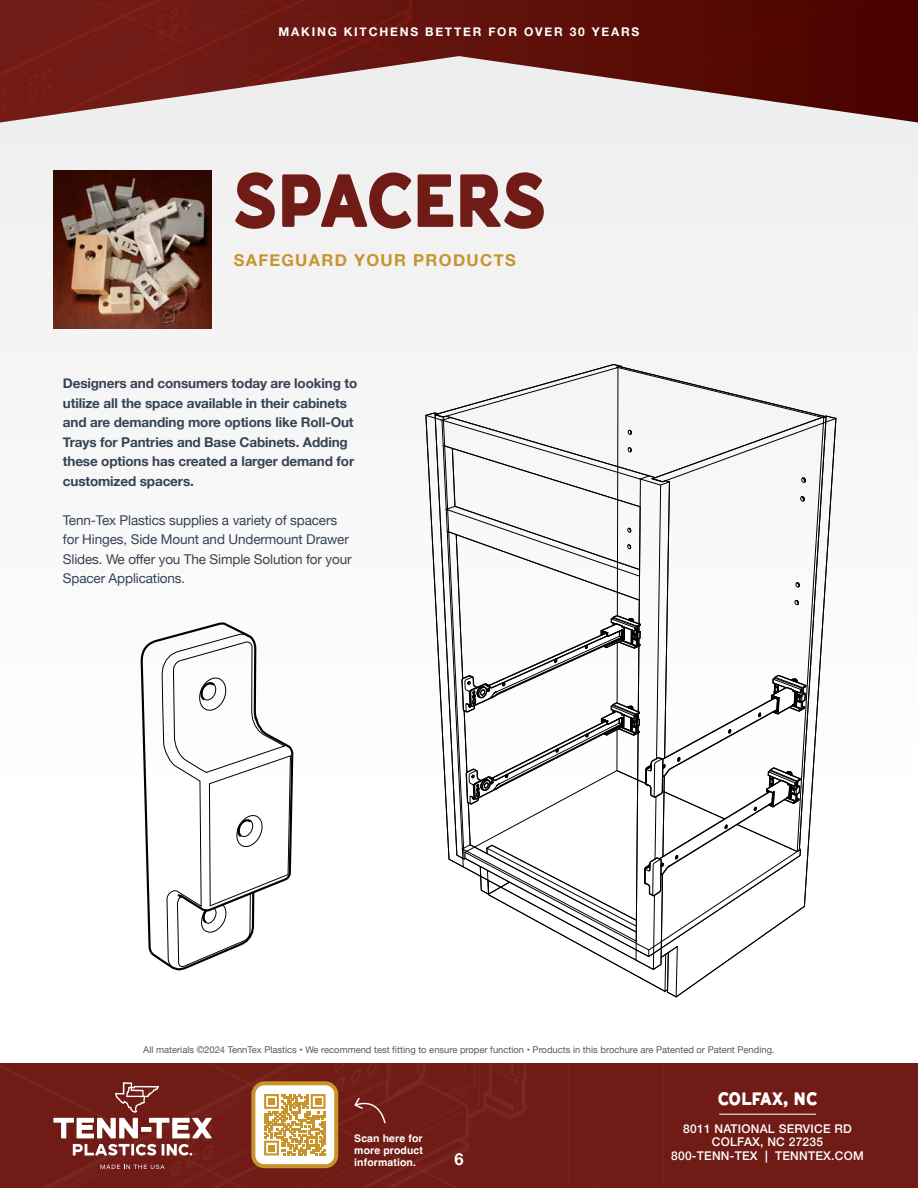
<style>
.page{position:relative;width:918px;height:1188px;background:#fff}
.page>*{position:absolute;margin:0;border:0;box-sizing:border-box;transform-origin:0 0}
.t1{font:75px "Cralter Sans";color:#701b16}
.t2{font:18px "Cralter Sans Rounded";letter-spacing:.01em;color:#fff}
.t3{font:700 16.5px "Helvetica Neue";letter-spacing:.08em;color:#c7952c}
.t4{font:700 16.5px "Helvetica Neue";color:#fff}
.t5{font:700 13.5px/19.5px "Helvetica Neue";letter-spacing:-.01em;color:#364352}
.t6{font:13.5px/19.5px "Helvetica Neue";letter-spacing:-.01em;color:#364352}
.t7{font:500 12px/13.5px "Helvetica Neue";letter-spacing:.02em;color:#fff;text-align:center}
.t8{font:700 12px "Helvetica Neue";letter-spacing:.15em;color:#fff}
.t9{font:700 10.5px/12px "Helvetica";letter-spacing:.01em;color:#fff;text-align:justify}
.t10{font:9.3px "Helvetica Neue";color:#58595b}
</style>
<div class="page">
<div style="left:0;top:54px;width:918px;height:730px;background:#f5f5f5"></div>
<div style="left:0;top:1063px;width:918px;height:125px;background:#701b16"></div>
<svg style="left:73px;top:1144px;width:83px;height:11px"></svg>
<svg style="left:162px;top:1144px;width:30px;height:11px"></svg>
<svg style="left:53px;top:1082px;width:159px;height:56px"></svg>
<svg style="left:100px;top:1165px;width:65px;height:4px"></svg>
<svg style="left:353px;top:1096px;width:33px;height:29px"></svg>
<img style="left:0;top:0;width:918px;height:123px">
<div style="left:251px;top:1081px;width:87px;height:87px;border:8px solid #c7952c;border-radius:9px"></div>
<div style="left:261px;top:1091px;width:67px;height:67px;background:#fff"></div>
<svg style="left:264px;top:1094px;width:62px;height:62px"></svg>
<div style="left:268px;top:1098px;width:7px;height:7px;background:#c7952c"></div>
<div style="left:315px;top:1098px;width:6px;height:7px;background:#c7952c"></div>
<div style="left:268px;top:1145px;width:7px;height:6px;background:#c7952c"></div>
<div style="left:255px;top:1085px;width:79px;height:79px;border:6px solid #fff;border-radius:6px"></div>
<img style="left:54px;top:171px;width:158px;height:158px">
<svg style="left:425px;top:367px;width:411px;height:779px"></svg>
<svg style="left:140px;top:622px;width:154px;height:349px"></svg>
<p class="t8" style="left:279px;top:22px;width:362px">MAKING KITCHENS BETTER FOR OVER 30 YEARS</p>
<h1 class="t1" style="left:234px;top:142px;width:314px">SPACERS</h1>
<p class="t3" style="left:234px;top:247px;width:284px">SAFEGUARD YOUR PRODUCTS</p>
<p class="t5" style="left:63px;top:374px;width:296px">Designers and consumers today are looking to utilize all the space available in their cabinets and are demanding more options like Roll-Out Trays for Pantries and Base Cabinets. Adding these options has created a larger demand for customized spacers.</p>
<p class="t6" style="left:63px;top:511px;width:290px">Tenn-Tex Plastics supplies a variety of spacers for Hinges, Side Mount and Undermount Drawer Slides. We offer you The Simple Solution for your Spacer Applications.</p>
<p class="t10" style="left:143px;top:1043px;width:633px">All materials ©2024 TennTex Plastics • We recommend test fitting to ensure proper function • Products in this brochure are Patented or Patent Pending.</p>
<p class="t9" style="left:354px;top:1133px;width:70px">Scan here for more product information.</p>
<p class="t4" style="left:454px;top:1146px;width:11px">6</p>
<h2 class="t2" style="left:718px;top:1085px;width:101px">COLFAX, NC</h2>
<p class="t7" style="left:671px;top:1121px;width:194px">8011 NATIONAL SERVICE RD<br>COLFAX, NC 27235<br>800-TENN-TEX | TENNTEX.COM</p>
</div>
